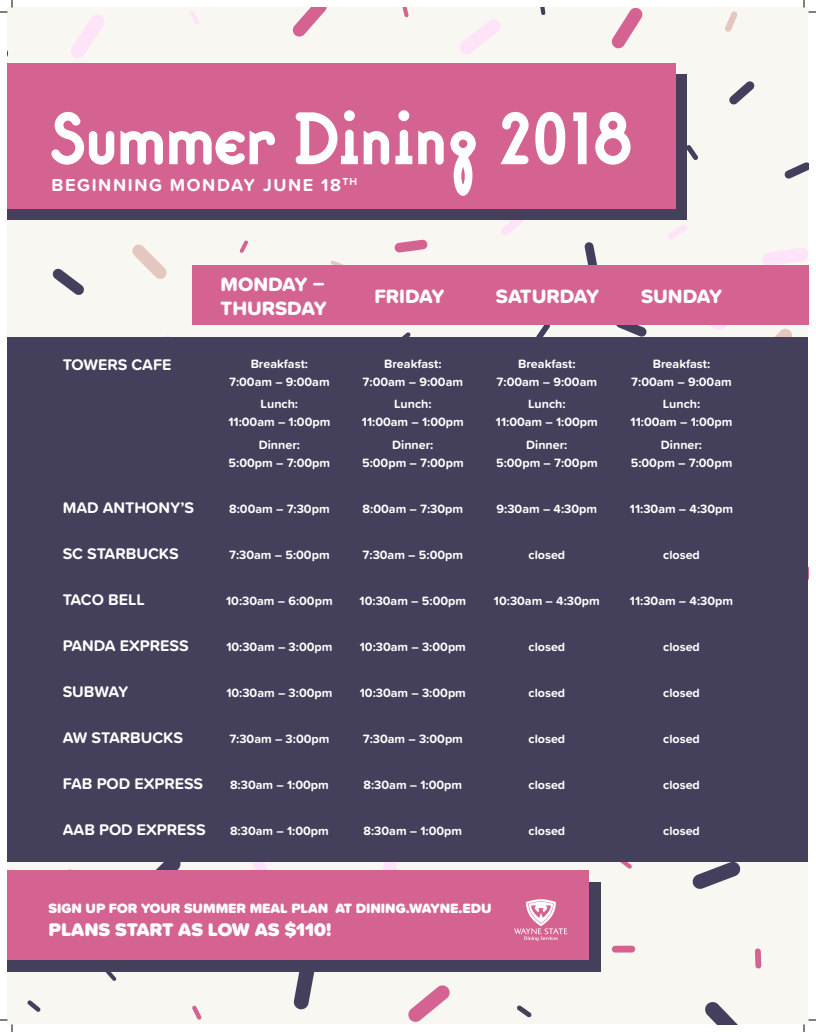
<style>
.page{position:relative;width:816px;height:1032px;background:#fff}
.page>*{position:absolute;margin:0;border:0;box-sizing:border-box;transform-origin:0 0}
.t1{font:700 96px "Suburban OT";letter-spacing:-.04em;color:#fff}
.t2{font:20px/24px "Proxima Soft Extrabld";color:#fff}
.t3{font:900 19px "Proxima Soft";color:#fff}
.t4{font:700 18px "Proxima Soft";letter-spacing:.09em;color:#fff}
.t5{font:700 16px "Proxima Soft";color:#fff}
.t6{font:900 14px "Proxima Soft";color:#fff}
.t7{font:700 12.5px/18px "Proxima Soft";color:#fff;text-align:center}
</style>
<div class="page">
<div style="left:8px;top:8px;width:800px;height:1016px;background:#f9f7f2"></div>
<svg style="left:106px;top:972px;width:10px;height:9px"></svg>
<svg style="left:397px;top:332px;width:14px;height:6px"></svg>
<svg style="left:687px;top:145px;width:11px;height:15px"></svg>
<svg style="left:729px;top:81px;width:26px;height:24px"></svg>
<svg style="left:52px;top:268px;width:32px;height:27px"></svg>
<svg style="left:784px;top:162px;width:24px;height:17px"></svg>
<svg style="left:540px;top:8px;width:6px;height:7px"></svg>
<svg style="left:616px;top:325px;width:31px;height:12px"></svg>
<svg style="left:692px;top:862px;width:49px;height:27px"></svg>
<svg style="left:584px;top:242px;width:14px;height:24px"></svg>
<svg style="left:156px;top:862px;width:25px;height:8px"></svg>
<svg style="left:517px;top:1005px;width:15px;height:13px"></svg>
<svg style="left:705px;top:1002px;width:32px;height:22px"></svg>
<svg style="left:536px;top:325px;width:14px;height:13px"></svg>
<svg style="left:27px;top:1000px;width:14px;height:12px"></svg>
<svg style="left:293px;top:972px;width:22px;height:38px"></svg>
<svg style="left:725px;top:11px;width:13px;height:21px"></svg>
<svg style="left:331px;top:260px;width:13px;height:6px"></svg>
<svg style="left:132px;top:244px;width:35px;height:35px"></svg>
<svg style="left:756px;top:329px;width:37px;height:9px"></svg>
<svg style="left:755px;top:948px;width:6px;height:21px"></svg>
<svg style="left:620px;top:862px;width:12px;height:7px"></svg>
<svg style="left:402px;top:8px;width:7px;height:9px"></svg>
<svg style="left:611px;top:8px;width:32px;height:41px"></svg>
<svg style="left:394px;top:239px;width:34px;height:14px"></svg>
<svg style="left:192px;top:1005px;width:10px;height:15px"></svg>
<svg style="left:408px;top:985px;width:42px;height:37px"></svg>
<svg style="left:240px;top:240px;width:8px;height:13px"></svg>
<div style="left:612px;top:946px;width:23px;height:7px;background:#d46391;border-radius:3px"></div>
<svg style="left:292px;top:8px;width:35px;height:29px"></svg>
<svg style="left:190px;top:11px;width:9px;height:13px"></svg>
<svg style="left:460px;top:19px;width:41px;height:35px"></svg>
<svg style="left:71px;top:14px;width:34px;height:44px"></svg>
<svg style="left:710px;top:325px;width:16px;height:5px"></svg>
<svg style="left:252px;top:862px;width:15px;height:8px"></svg>
<svg style="left:157px;top:335px;width:13px;height:3px"></svg>
<svg style="left:668px;top:225px;width:19px;height:15px"></svg>
<svg style="left:762px;top:248px;width:46px;height:18px"></svg>
<svg style="left:501px;top:220px;width:23px;height:15px"></svg>
<svg style="left:383px;top:862px;width:14px;height:8px"></svg>
<div style="left:8px;top:338px;width:800px;height:524px;background:#44405b"></div>
<div style="left:8px;top:74px;width:679px;height:146px;background:#44405b"></div>
<div style="left:192px;top:266px;width:617px;height:59px;background:#d56391"></div>
<div style="left:8px;top:63px;width:668px;height:146px;background:#d56391"></div>
<div style="left:8px;top:882px;width:594px;height:90px;background:#44405b"></div>
<div style="left:8px;top:870px;width:582px;height:90px;background:#d56391"></div>
<svg style="left:514px;top:899px;width:54px;height:42px"></svg>
<svg style="left:0;top:0;width:13px;height:13px"></svg>
<svg style="left:0;top:1020px;width:13px;height:12px"></svg>
<svg style="left:804px;top:0;width:12px;height:13px"></svg>
<svg style="left:804px;top:1020px;width:12px;height:12px"></svg>
<p class="t1" style="left:50px;top:97px;width:586px">Summer Dining 2018</p>
<p class="t4" style="left:52px;top:172px;width:307px">BEGINNING MONDAY JUNE 18<sup>TH</sup></p>
<p class="t2" style="left:221px;top:272px;width:108px">MONDAY –<br>THURSDAY</p>
<p class="t5" style="left:63px;top:353px;width:110px">TOWERS CAFE</p>
<p class="t5" style="left:63px;top:495px;width:133px">MAD ANTHONY’S</p>
<p class="t5" style="left:63px;top:541px;width:117px">SC STARBUCKS</p>
<p class="t5" style="left:63px;top:587px;width:84px">TACO BELL</p>
<p class="t5" style="left:63px;top:633px;width:127px">PANDA EXPRESS</p>
<p class="t5" style="left:63px;top:679px;width:67px">SUBWAY</p>
<p class="t5" style="left:63px;top:725px;width:122px">AW STARBUCKS</p>
<p class="t5" style="left:63px;top:771px;width:142px">FAB POD EXPRESS</p>
<p class="t5" style="left:63px;top:817px;width:144px">AAB POD EXPRESS</p>
<p class="t7" style="left:229px;top:354px;width:102px">Breakfast:<br>7:00am – 9:00am</p>
<p class="t7" style="left:261px;top:395px;width:39px">Lunch:</p>
<p class="t7" style="left:228px;top:413px;width:103px">11:00am – 1:00pm</p>
<p class="t7" style="left:259px;top:435px;width:43px">Dinner:</p>
<p class="t7" style="left:229px;top:453px;width:103px">5:00pm – 7:00pm</p>
<p class="t7" style="left:229px;top:499px;width:102px">8:00am – 7:30pm</p>
<p class="t7" style="left:229px;top:545px;width:102px">7:30am – 5:00pm</p>
<p class="t7" style="left:226px;top:591px;width:108px">10:30am – 6:00pm</p>
<p class="t7" style="left:226px;top:637px;width:108px">10:30am – 3:00pm</p>
<p class="t7" style="left:226px;top:683px;width:108px">10:30am – 3:00pm</p>
<p class="t7" style="left:229px;top:729px;width:102px">7:30am – 3:00pm</p>
<p class="t7" style="left:230px;top:775px;width:100px">8:30am – 1:00pm</p>
<p class="t7" style="left:230px;top:821px;width:100px">8:30am – 1:00pm</p>
<p class="t2" style="left:374px;top:284px;width:72px">FRIDAY</p>
<p class="t7" style="left:363px;top:354px;width:102px">Breakfast:<br>7:00am – 9:00am</p>
<p class="t7" style="left:394px;top:395px;width:39px">Lunch:</p>
<p class="t7" style="left:362px;top:413px;width:103px">11:00am – 1:00pm</p>
<p class="t7" style="left:392px;top:435px;width:43px">Dinner:</p>
<p class="t7" style="left:362px;top:453px;width:103px">5:00pm – 7:00pm</p>
<p class="t7" style="left:363px;top:499px;width:102px">8:00am – 7:30pm</p>
<p class="t7" style="left:363px;top:545px;width:102px">7:30am – 5:00pm</p>
<p class="t7" style="left:360px;top:591px;width:108px">10:30am – 5:00pm</p>
<p class="t7" style="left:360px;top:637px;width:108px">10:30am – 3:00pm</p>
<p class="t7" style="left:360px;top:683px;width:108px">10:30am – 3:00pm</p>
<p class="t7" style="left:363px;top:729px;width:102px">7:30am – 3:00pm</p>
<p class="t7" style="left:364px;top:775px;width:100px">8:30am – 1:00pm</p>
<p class="t7" style="left:364px;top:821px;width:100px">8:30am – 1:00pm</p>
<p class="t2" style="left:496px;top:284px;width:105px">SATURDAY</p>
<p class="t2" style="left:641px;top:284px;width:83px">SUNDAY</p>
<p class="t7" style="left:497px;top:354px;width:102px">Breakfast:<br>7:00am – 9:00am</p>
<p class="t7" style="left:528px;top:395px;width:39px">Lunch:</p>
<p class="t7" style="left:496px;top:413px;width:103px">11:00am – 1:00pm</p>
<p class="t7" style="left:526px;top:435px;width:43px">Dinner:</p>
<p class="t7" style="left:496px;top:453px;width:103px">5:00pm – 7:00pm</p>
<p class="t7" style="left:497px;top:500px;width:102px">9:30am – 4:30pm</p>
<p class="t7" style="left:529px;top:546px;width:38px">closed</p>
<p class="t7" style="left:494px;top:592px;width:107px">10:30am – 4:30pm</p>
<p class="t7" style="left:529px;top:638px;width:38px">closed</p>
<p class="t7" style="left:529px;top:684px;width:38px">closed</p>
<p class="t7" style="left:529px;top:730px;width:38px">closed</p>
<p class="t7" style="left:529px;top:776px;width:38px">closed</p>
<p class="t7" style="left:529px;top:822px;width:38px">closed</p>
<p class="t7" style="left:631px;top:354px;width:102px">Breakfast:<br>7:00am – 9:00am</p>
<p class="t7" style="left:663px;top:395px;width:39px">Lunch:</p>
<p class="t7" style="left:631px;top:413px;width:103px">11:00am – 1:00pm</p>
<p class="t7" style="left:661px;top:435px;width:43px">Dinner:</p>
<p class="t7" style="left:631px;top:453px;width:103px">5:00pm – 7:00pm</p>
<p class="t7" style="left:630px;top:500px;width:105px">11:30am – 4:30pm</p>
<p class="t7" style="left:663px;top:546px;width:38px">closed</p>
<p class="t7" style="left:630px;top:592px;width:105px">11:30am – 4:30pm</p>
<p class="t7" style="left:663px;top:638px;width:38px">closed</p>
<p class="t7" style="left:663px;top:684px;width:38px">closed</p>
<p class="t7" style="left:663px;top:730px;width:38px">closed</p>
<p class="t7" style="left:663px;top:776px;width:38px">closed</p>
<p class="t7" style="left:663px;top:822px;width:38px">closed</p>
<p class="t6" style="left:48px;top:898px;width:445px">SIGN UP FOR YOUR SUMMER MEAL PLAN AT DINING.WAYNE.EDU</p>
<p class="t3" style="left:48px;top:915px;width:284px">PLANS START AS LOW AS $110!</p>
</div>
